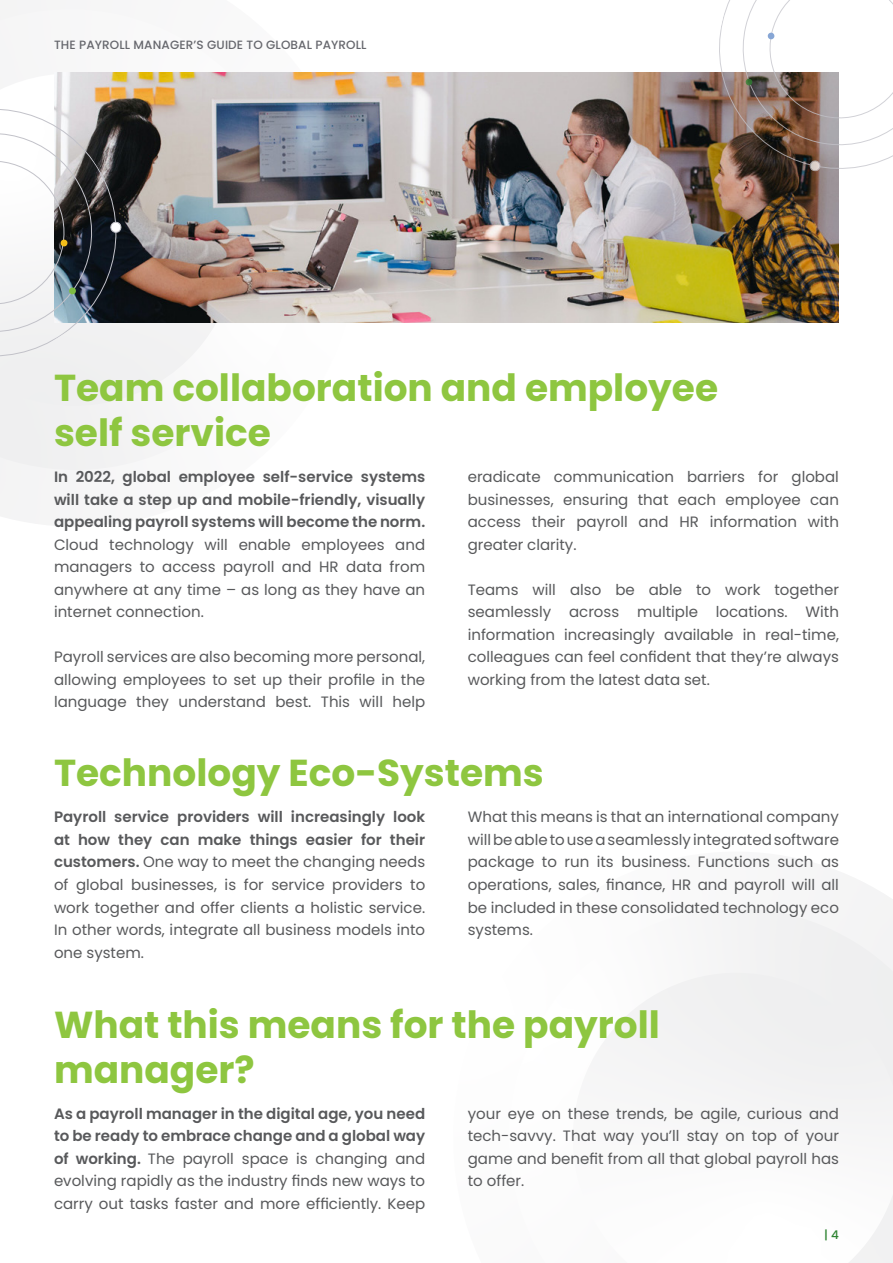
<style>
.page{position:relative;width:893px;height:1263px;background:#fff}
.page>*{position:absolute;margin:0;border:0;box-sizing:border-box;transform-origin:0 0}
.t1{font:700 37.5px/45px "Poppins";color:#8ec640}
.t2{font:15px/22.5px "Poppins";color:#58595b;text-align:justify}
.t3{font:600 15px/22.5px "Poppins";color:#58595b;text-align:justify}
.t4{font:500 12px "Poppins";letter-spacing:.01em;color:#66676d}
.t5{font:500 12px "Poppins";color:#2f8432}
.s1{font-weight:600}
</style>
<div class="page">
<svg style="left:849px;top:881px;width:44px;height:27px"></svg>
<div style="left:718px;top:908px;width:175px;height:65px;background:#f2f2f3"></div>
<div style="left:601px;top:973px;width:292px;height:290px;background:#f6f6f7"></div>
<svg style="left:0;top:0;width:366px;height:524px"></svg>
<svg style="left:0;top:9px;width:309px;height:461px"></svg>
<svg style="left:0;top:74px;width:245px;height:332px"></svg>
<img style="left:54px;top:72px;width:785px;height:250px">
<svg style="left:708px;top:0;width:185px;height:180px"></svg>
<svg style="left:0;top:91px;width:133px;height:283px"></svg>
<p class="t4" style="left:54px;top:38px;width:314px">THE PAYROLL MANAGER’S GUIDE TO GLOBAL PAYROLL</p>
<h1 class="t1" style="left:54px;top:365px;width:666px">Team collaboration and employee self service</h1>
<p class="t3" style="left:54px;top:466px;width:373px">In 2022, global employee self-service systems will take a step up and mobile-friendly, visually appealing payroll systems will become the norm.</p>
<p class="t2" style="left:54px;top:533px;width:373px">Cloud technology will enable employees and managers to access payroll and HR data from anywhere at any time – as long as they have an internet connection.</p>
<p class="t2" style="left:54px;top:646px;width:373px">Payroll services are also becoming more personal, allowing employees to set up their profile in the language they understand best. This will help</p>
<p class="t2" style="left:468px;top:466px;width:373px">eradicate communication barriers for global businesses, ensuring that each employee can access their payroll and HR information with greater clarity.</p>
<p class="t2" style="left:468px;top:578px;width:373px">Teams will also be able to work together seamlessly across multiple locations. With information increasingly available in real-time, colleagues can feel confident that they’re always working from the latest data set.</p>
<h1 class="t1" style="left:54px;top:751px;width:491px">Technology Eco-Systems</h1>
<p class="t2" style="left:54px;top:806px;width:373px"><span class="s1">Payroll service providers will increasingly look at how they can make things easier for their customers.</span> One way to meet the changing needs of global businesses, is for service providers to work together and offer clients a holistic service.<br>In other words, integrate all business models into one system.</p>
<p class="t2" style="left:468px;top:806px;width:373px">What this means is that an international company will be able to use a seamlessly integrated software package to run its business. Functions such as operations, sales, finance, HR and payroll will all be included in these consolidated technology eco systems.</p>
<h1 class="t1" style="left:54px;top:1002px;width:607px">What this means for the payroll manager?</h1>
<p class="t2" style="left:54px;top:1102px;width:373px"><span class="s1">As a payroll manager in the digital age, you need to be ready to embrace change and a global way of working.</span> The payroll space is changing and evolving rapidly as the industry finds new ways to carry out tasks faster and more efficiently. Keep</p>
<p class="t2" style="left:468px;top:1102px;width:373px">your eye on these trends, be agile, curious and tech-savvy. That way you’ll stay on top of your game and benefit from all that global payroll has to offer.</p>
<p class="t5" style="left:824px;top:1228px;width:16px">| 4</p>
</div>
